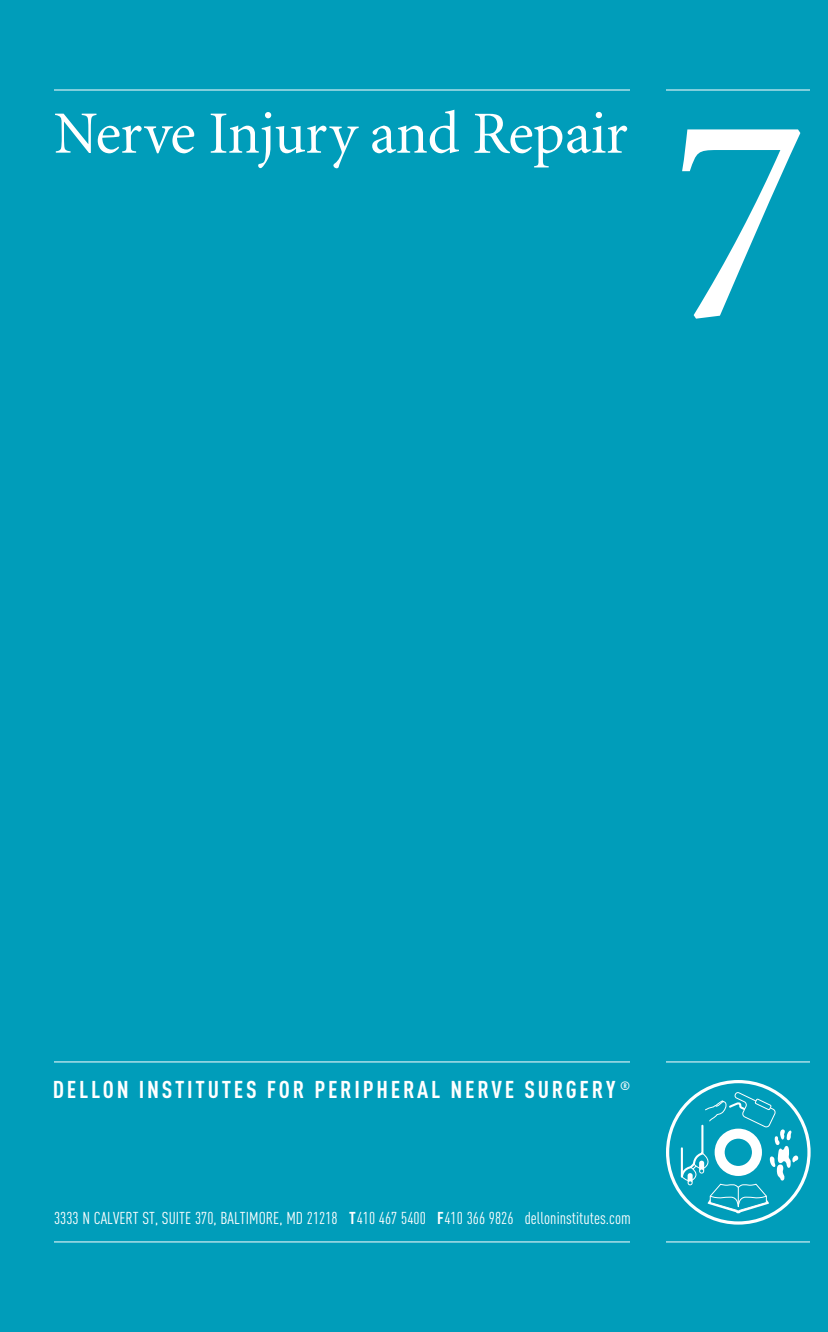
<style>
.page{position:relative;width:828px;height:1332px;background:#009dba}
.page>*{position:absolute;margin:0;border:0;box-sizing:border-box;transform-origin:0 0}
.t1{font:298px "Minion MM.345.584.11";color:#fff}
.t2{font:60px "Minion MM.345.584.11";letter-spacing:-.01em;color:#fff}
.t3{font:700 24px "DIN Cond";letter-spacing:.115em;color:#fff}
.t4{font:17px "DIN Cond";letter-spacing:.005em;color:#fff}
.s1{font-weight:700}
</style>
<div class="page">
<hr style="left:666px;top:90px;width:144px;height:1px;background:#fff">
<hr style="left:54px;top:90px;width:576px;height:1px;background:#fff">
<hr style="left:666px;top:1062px;width:144px;height:1px;background:#fff">
<hr style="left:54px;top:1062px;width:576px;height:1px;background:#fff">
<hr style="left:666px;top:1242px;width:144px;height:1px;background:#fff">
<hr style="left:54px;top:1242px;width:576px;height:1px;background:#fff">
<div style="left:666px;top:1080px;width:145px;height:145px;border:3px solid #fff;border-radius:50%"></div>
<svg style="left:680px;top:1092px;width:119px;height:121px"></svg>
<h2 class="t2" style="left:54px;top:112px;width:575px">Nerve Injury and Repair</h2>
<h1 class="t1" style="left:667px;top:113px;width:143px">7</h1>
<h3 class="t3" style="left:53px;top:1081px;width:579px">DELLON INSTITUTES FOR PERIPHERAL NERVE SURGERY <sup>®</sup></h3>
<p class="t4" style="left:54px;top:1212px;width:578px">3333 N CALVERT ST, SUITE 370, BALTIMORE, MD 21218 <span class="s1">T</span>410 467 5400 <span class="s1">F</span>410 366 9826 delloninstitutes.com</p>
</div>
